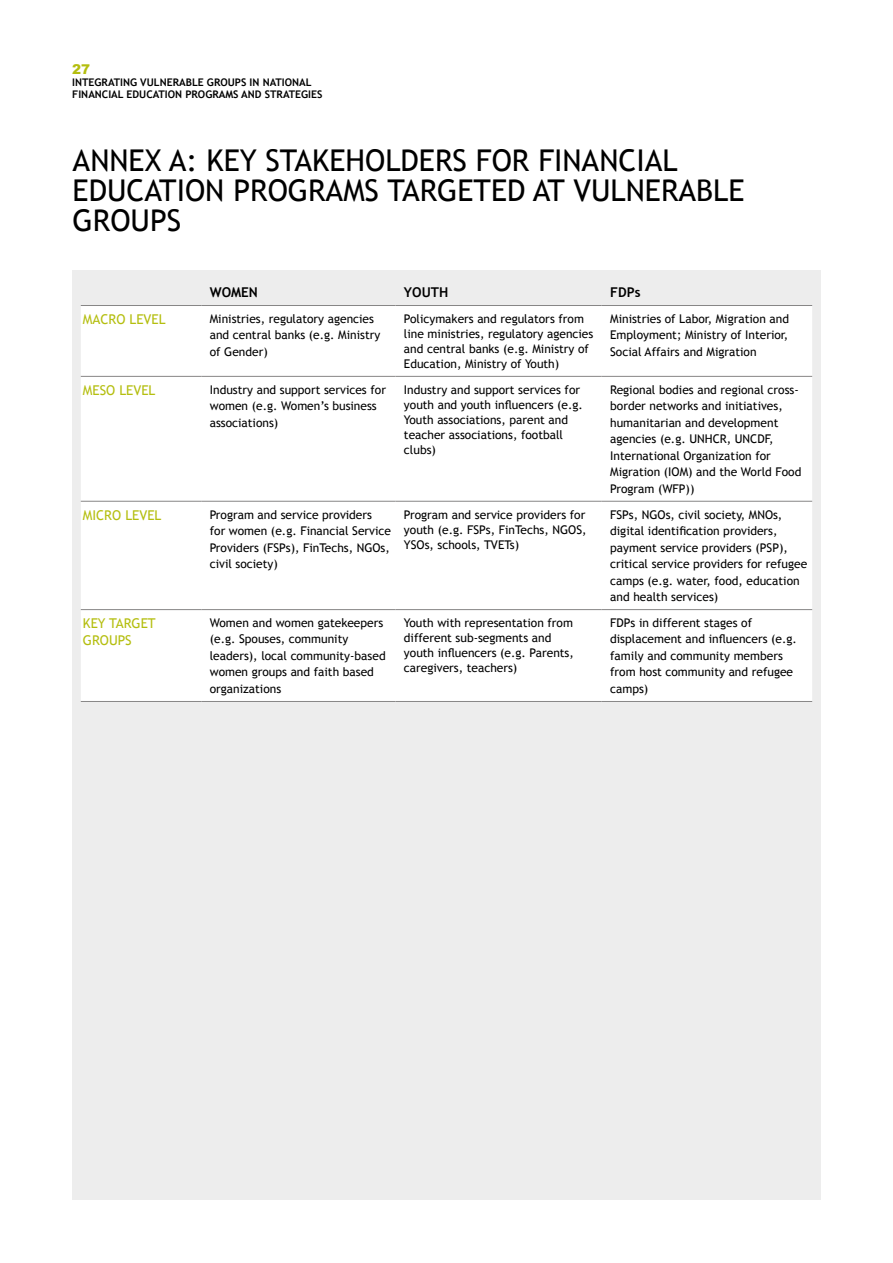
<style>
.page{position:relative;width:893px;height:1263px;background:#fff}
.page>*{position:absolute;margin:0;border:0;box-sizing:border-box;transform-origin:0 0}
.t1{font:30px/30px "Trebuchet MS";color:#000}
.t2{font:13.5px/16.5px "Trebuchet MS";color:#b4be0f}
.t3{font:700 13.5px "Trebuchet MS";color:#000}
.t4{font:900 13.5px "Arial";color:#b4be0f}
.t5{font:12px/16.5px "Trebuchet MS";color:#000}
.t6{font:700 10.5px/12px "Trebuchet MS";color:#000}
</style>
<div class="page">
<div style="left:72px;top:270px;width:749px;height:929px;background:#ededed"></div>
<div style="left:81px;top:306px;width:731px;height:395px;background:#fff"></div>
<hr style="left:81px;top:376px;width:120px;height:1px;background:#878686">
<hr style="left:201px;top:376px;width:194px;height:1px;background:#878686">
<hr style="left:395px;top:376px;width:207px;height:1px;background:#878686">
<hr style="left:602px;top:376px;width:210px;height:1px;background:#878686">
<hr style="left:81px;top:609px;width:120px;height:1px;background:#878686">
<hr style="left:201px;top:609px;width:194px;height:1px;background:#878686">
<hr style="left:395px;top:609px;width:207px;height:1px;background:#878686">
<hr style="left:602px;top:609px;width:210px;height:1px;background:#878686">
<hr style="left:81px;top:305px;width:120px;height:1px;background:#878686">
<hr style="left:201px;top:305px;width:194px;height:1px;background:#878686">
<hr style="left:395px;top:305px;width:207px;height:1px;background:#878686">
<hr style="left:602px;top:305px;width:210px;height:1px;background:#878686">
<hr style="left:81px;top:501px;width:120px;height:1px;background:#878686">
<hr style="left:201px;top:501px;width:194px;height:1px;background:#878686">
<hr style="left:395px;top:501px;width:207px;height:1px;background:#878686">
<hr style="left:602px;top:501px;width:210px;height:1px;background:#878686">
<hr style="left:81px;top:701px;width:120px;height:1px;background:#878686">
<hr style="left:201px;top:701px;width:194px;height:1px;background:#878686">
<hr style="left:395px;top:701px;width:207px;height:1px;background:#878686">
<hr style="left:602px;top:701px;width:210px;height:1px;background:#878686">
<p class="t4" style="left:72px;top:59px;width:20px">27</p>
<p class="t6" style="left:72px;top:76px;width:252px">INTEGRATING VULNERABLE GROUPS IN NATIONAL<br>FINANCIAL EDUCATION PROGRAMS AND STRATEGIES</p>
<h1 class="t1" style="left:73px;top:146px;width:673px">ANNEX A: KEY STAKEHOLDERS FOR FINANCIAL<br>EDUCATION PROGRAMS TARGETED AT VULNERABLE<br>GROUPS</h1>
<p class="t3" style="left:210px;top:284px;width:50px">WOMEN</p>
<p class="t3" style="left:404px;top:284px;width:46px">YOUTH</p>
<p class="t3" style="left:610px;top:284px;width:32px">FDPs</p>
<p class="t2" style="left:83px;top:311px;width:84px">MACRO LEVEL</p>
<p class="t5" style="left:210px;top:310px;width:172px">Ministries, regulatory agencies and central banks (e.g. Ministry of Gender)</p>
<p class="t5" style="left:404px;top:311px;width:191px;line-height:15px">Policymakers and regulators from line ministries, regulatory agencies and central banks (e.g. Ministry of Education, Ministry of Youth)</p>
<p class="t5" style="left:610px;top:310px;width:180px;text-align:justify">Ministries of Labor, Migration and Employment; Ministry of Interior, Social Affairs and Migration</p>
<p class="t2" style="left:83px;top:382px;width:74px">MESO LEVEL</p>
<p class="t5" style="left:210px;top:381px;width:178px">Industry and support services for women (e.g. Women’s business associations)</p>
<p class="t5" style="left:404px;top:382px;width:181px;line-height:15px">Industry and support services for youth and youth influencers (e.g.<br>Youth associations, parent and teacher associations, football clubs)</p>
<p class="t5" style="left:610px;top:381px;width:193px">Regional bodies and regional cross&shy;border networks and initiatives, humanitarian and development agencies (e.g. UNHCR, UNCDF,<br>International Organization for<br>Migration (IOM) and the World Food<br>Program (WFP))</p>
<p class="t2" style="left:83px;top:507px;width:80px">MICRO LEVEL</p>
<p class="t5" style="left:210px;top:506px;width:183px">Program and service providers<br>for women (e.g. Financial Service<br>Providers (FSPs), FinTechs, NGOs, civil society)</p>
<p class="t5" style="left:404px;top:507px;width:184px;line-height:15px;text-align:justify">Program and service providers for youth (e.g. FSPs, FinTechs, NGOS, YSOs, schools, TVETs)</p>
<p class="t5" style="left:610px;top:506px;width:198px">FSPs, NGOs, civil society, MNOs, digital identification providers, payment service providers (PSP), critical service providers for refugee camps (e.g. water, food, education and health services)</p>
<p class="t2" style="left:83px;top:615px;width:74px">KEY TARGET<br>GROUPS</p>
<p class="t5" style="left:210px;top:615px;width:177px">Women and women gatekeepers (e.g. Spouses, community leaders), local community-based women groups and faith based organizations</p>
<p class="t5" style="left:404px;top:615px;width:171px;line-height:15px">Youth with representation from different sub-segments and youth influencers (e.g. Parents, caregivers, teachers)</p>
<p class="t5" style="left:610px;top:615px;width:188px">FDPs in different stages of displacement and influencers (e.g. family and community members from host community and refugee camps)</p>
</div>
